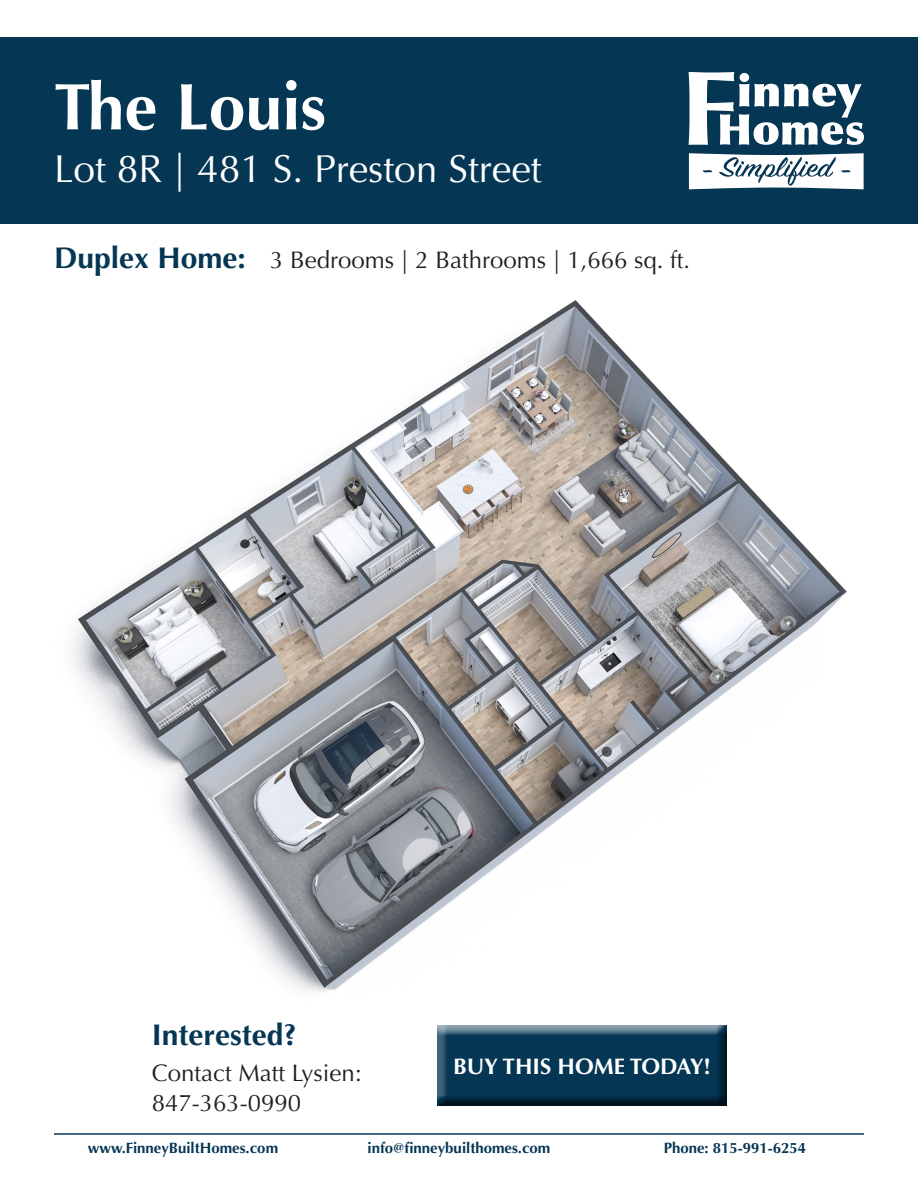
<style>
.page{position:relative;width:918px;height:1188px;background:#fff}
.page>*{position:absolute;margin:0;border:0;box-sizing:border-box;transform-origin:0 0}
.t1{font:700 66px "Optima";color:#fff}
.t2{font:39px "Optima";color:#fff}
.t3{font:700 30px "Optima";color:#053654}
.t4{font:24px/30px "Optima";color:#231f20}
.t5{font:700 22.5px "Optima";color:#fff}
.t6{font:700 15px "Optima";color:#053654}
.s1{font-weight:700;font-size:30px;color:#053654}
</style>
<div class="page">
<div style="left:0;top:37px;width:918px;height:187px;background:#053654"></div>
<svg style="left:689px;top:72px;width:175px;height:73px"></svg>
<svg style="left:689px;top:153px;width:175px;height:36px;background:#ced8dd"></svg>
<hr style="left:54px;top:1133px;width:810px;height:2px;background:#053654">
<img style="left:71px;top:300px;width:776px;height:692px">
<div style="left:429px;top:1019px;width:306px;height:94px;background:#231f20;opacity:.75"></div>
<p class="t1" style="left:54px;top:69px;width:274px">The Louis</p>
<p class="t2" style="left:54px;top:146px;width:489px">Lot 8R | 481 S. Preston Street</p>
<p class="t4" style="left:54px;top:246px;width:638px"><span class="s1">Duplex Home:</span> 3 Bedrooms | 2 Bathrooms | 1,666 sq. ft.</p>
<p class="t3" style="left:152px;top:1017px;width:146px">Interested?</p>
<p class="t4" style="left:152px;top:1058px;width:211px">Contact Matt Lysien:<br>847-363-0990</p>
<p class="t5" style="left:453px;top:1054px;width:259px">BUY THIS HOME TODAY!</p>
<p class="t6" style="left:88px;top:1139px;width:192px">www.FinneyBuiltHomes.com</p>
<p class="t6" style="left:368px;top:1139px;width:184px">info@finneybuilthomes.com</p>
<p class="t6" style="left:664px;top:1139px;width:144px">Phone: 815-991-6254</p>
</div>
